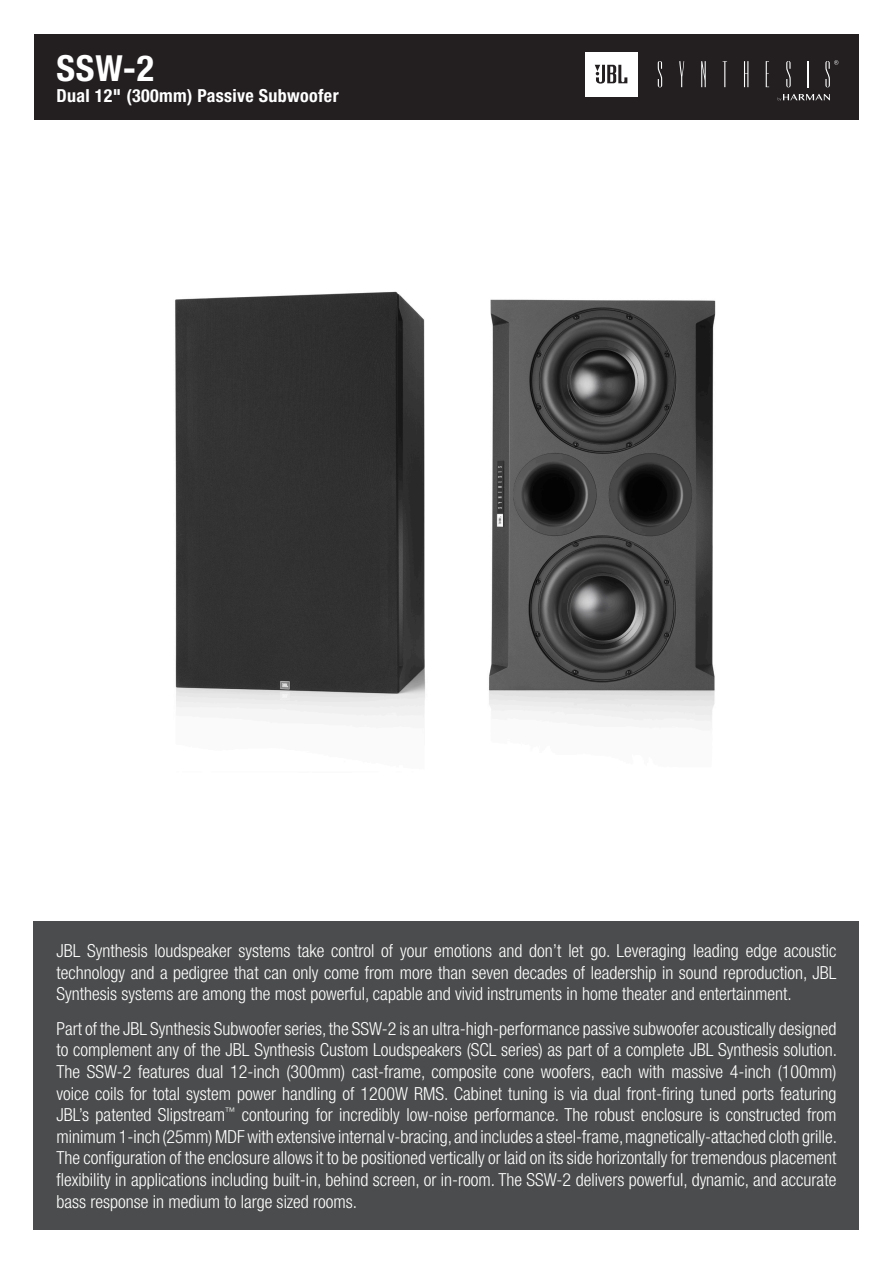
<style>
.page{position:relative;width:893px;height:1263px;background:#fff}
.page>*{position:absolute;margin:0;border:0;box-sizing:border-box;transform-origin:0 0}
.t1{font:700 condensed 36px "Helvetica Neue LT Pro";color:#fff}
.t2{font:300 condensed 18px/21.6px "Helvetica Neue LT Pro";color:#fff;text-align:justify}
.t3{font:700 condensed 18px "Helvetica Neue LT Pro";letter-spacing:.02em;color:#fff}
</style>
<div class="page">
<div style="left:34px;top:34px;width:825px;height:85px;background:#231f20"></div>
<div style="left:34px;top:922px;width:825px;height:308px;background:#4b4c4d"></div>
<img style="left:488px;top:299px;width:228px;height:423px">
<img style="left:175px;top:291px;width:250px;height:427px">
<svg style="left:778px;top:94px;width:52px;height:7px"></svg>
<svg style="left:658px;top:61px;width:4px;height:26px"></svg>
<svg style="left:679px;top:61px;width:5px;height:26px"></svg>
<svg style="left:701px;top:61px;width:5px;height:26px"></svg>
<svg style="left:723px;top:61px;width:4px;height:26px"></svg>
<svg style="left:744px;top:61px;width:4px;height:26px"></svg>
<svg style="left:766px;top:61px;width:3px;height:26px"></svg>
<svg style="left:786px;top:61px;width:5px;height:26px"></svg>
<hr style="left:807px;top:61px;width:2px;height:26px;background:#fff">
<svg style="left:825px;top:60px;width:13px;height:27px"></svg>
<div style="left:585px;top:52px;width:52px;height:44px;background:#fff"></div>
<svg style="left:595px;top:65px;width:32px;height:19px"></svg>
<p class="t1" style="left:57px;top:46px;width:99px">SSW-2</p>
<p class="t3" style="left:57px;top:85px;width:284px">Dual 12" (300mm) Passive Subwoofer</p>
<p class="t2" style="left:56px;top:940px;width:781px">JBL Synthesis loudspeaker systems take control of your emotions and don’t let go. Leveraging leading edge acoustic technology and a pedigree that can only come from more than seven decades of leadership in sound reproduction, JBL Synthesis systems are among the most powerful, capable and vivid instruments in home theater and entertainment.</p>
<p class="t2" style="left:56px;top:1017px;width:782px">Part of the JBL Synthesis Subwoofer series, the SSW-2 is an ultra-high-performance passive subwoofer acoustically designed to complement any of the JBL Synthesis Custom Loudspeakers (SCL series) as part of a complete JBL Synthesis solution.<br>The SSW-2 features dual 12-inch (300mm) cast-frame, composite cone woofers, each with massive 4-inch (100mm) voice coils for total system power handling of 1200W RMS. Cabinet tuning is via dual front-firing tuned ports featuring JBL’s patented Slipstream<sup>™</sup> contouring for incredibly low-noise performance. The robust enclosure is constructed from minimum 1-inch (25mm) MDF with extensive internal v-bracing, and includes a steel-frame, magnetically-attached cloth grille.<br>The configuration of the enclosure allows it to be positioned vertically or laid on its side horizontally for tremendous placement flexibility in applications including built-in, behind screen, or in-room. The SSW-2 delivers powerful, dynamic, and accurate bass response in medium to large sized rooms.</p>
</div>
